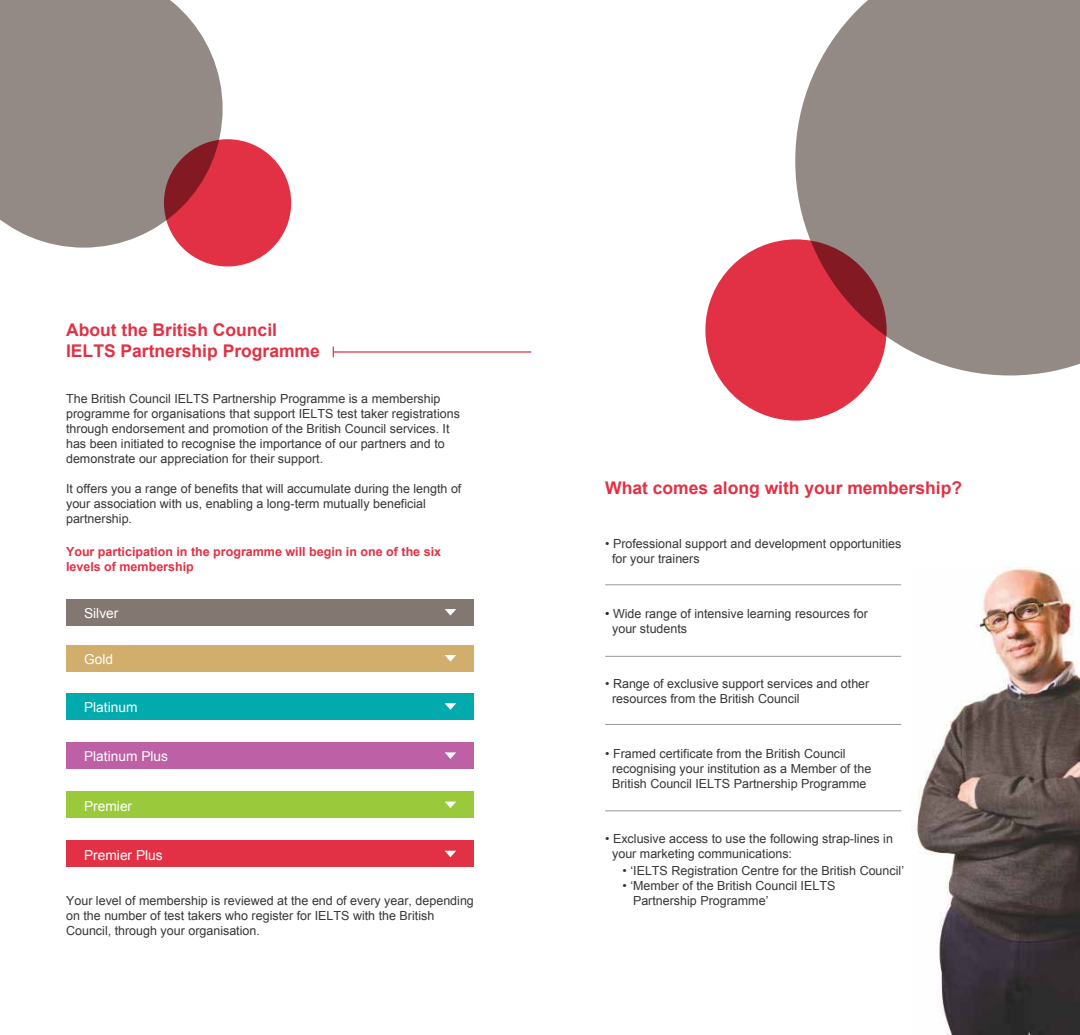
<style>
.page{position:relative;width:1080px;height:1035px;background:#fff}
.page>*{position:absolute;margin:0;border:0;box-sizing:border-box;transform-origin:0 0}
.t1{font:700 17.5px/21px "Arial";color:#e23145}
.t2{font:13.75px "Arial";color:#fff}
.t3{font:12.5px/15px "Arial";color:#383536}
.t4{font:700 12.5px/15px "Arial";color:#e23145}
.s1{color:#231f20}
</style>
<div class="page">
<div style="left:66px;top:599px;width:407px;height:27px;background:#827771"></div>
<svg style="left:445px;top:609px;width:11px;height:7px"></svg>
<div style="left:66px;top:645px;width:407px;height:27px;background:#d2ae6d"></div>
<svg style="left:445px;top:655px;width:11px;height:7px"></svg>
<div style="left:66px;top:693px;width:407px;height:27px;background:#00aaad"></div>
<svg style="left:445px;top:703px;width:11px;height:7px"></svg>
<div style="left:66px;top:742px;width:407px;height:27px;background:#bd60a5"></div>
<svg style="left:445px;top:752px;width:11px;height:7px"></svg>
<div style="left:66px;top:791px;width:407px;height:27px;background:#9aca3c"></div>
<svg style="left:445px;top:802px;width:11px;height:6px"></svg>
<div style="left:66px;top:841px;width:407px;height:26px;background:#e23145"></div>
<svg style="left:445px;top:851px;width:11px;height:6px"></svg>
<svg style="left:333px;top:347px;width:198px;height:10px"></svg>
<svg style="left:0;top:0;width:223px;height:248px;background:#9b928d"></svg>
<svg style="left:164px;top:139px;width:127px;height:127px;background:#d22d3f"></svg>
<div style="left:795px;top:0;width:285px;height:375px;background:#948a85"></div>
<div style="left:705px;top:239px;width:182px;height:182px;background:#e23145;border-radius:50%"></div>
<img style="left:916px;top:567px;width:164px;height:468px">
<hr style="left:605px;top:724px;width:296px;height:1px;background:#96989a">
<hr style="left:605px;top:656px;width:296px;height:1px;background:#96989a">
<hr style="left:605px;top:585px;width:296px;height:1px;background:#96989a">
<hr style="left:605px;top:811px;width:296px;height:1px;background:#96989a">
<h1 class="t1" style="left:66px;top:320px;width:255px">About the British Council<br>IELTS Partnership Programme</h1>
<p class="t3" style="left:66px;top:391px;width:395px">The British Council IELTS Partnership Programme is a membership programme for organisations that support IELTS test taker registrations through endorsement and promotion of the British Council services. It has been initiated to recognise the importance of our partners and to demonstrate our appreciation for their support.</p>
<p class="t3" style="left:66px;top:481px;width:397px">It offers you a range of benefits that will accumulate during the length of your association with us, enabling a long-term mutually beneficial partnership.</p>
<p class="t4" style="left:66px;top:545px;width:377px">Your participation in the programme will begin in one of the six levels of membership</p>
<p class="t2" style="left:84px;top:604px;width:36px">Silver</p>
<p class="t2" style="left:84px;top:650px;width:31px">Gold</p>
<p class="t2" style="left:84px;top:698px;width:55px">Platinum</p>
<p class="t2" style="left:84px;top:748px;width:86px">Platinum Plus</p>
<p class="t2" style="left:84px;top:797px;width:50px">Premier</p>
<p class="t2" style="left:84px;top:846px;width:80px">Premier Plus</p>
<p class="t3" style="left:66px;top:893px;width:409px">Your level of membership is reviewed at the end of every year, depending on the number of test takers who register for IELTS with the British<br>Council, through your organisation.</p>
<h1 class="t1" style="left:605px;top:478px;width:358px">What comes along with your membership?</h1>
<p class="t3" style="left:612px;top:536px;width:291px;text-indent:-7px">• Professional support and development opportunities for your trainers</p>
<p class="t3" style="left:612px;top:606px;width:257px;text-indent:-7px"><span class="s1">•</span> Wide range of intensive learning resources for your students</p>
<p class="t3" style="left:612px;top:676px;width:259px;text-indent:-7px">• Range of exclusive support services and other resources from the British Council</p>
<p class="t3" style="left:612px;top:746px;width:261px;text-indent:-7px">• Framed certificate from the British Council recognising your institution as a Member of the<br>British Council IELTS Partnership Programme</p>
<p class="t3" style="left:612px;top:831px;width:282px;text-indent:-7px">• Exclusive access to use the following strap-lines in your marketing communications:</p>
<p class="t3" style="left:623px;top:863px;width:283px">• ‘IELTS Registration Centre for the British Council’</p>
<p class="t3" style="left:633px;top:878px;width:204px;text-indent:-10px">• ‘Member of the British Council IELTS<br>Partnership Programme’</p>
</div>
